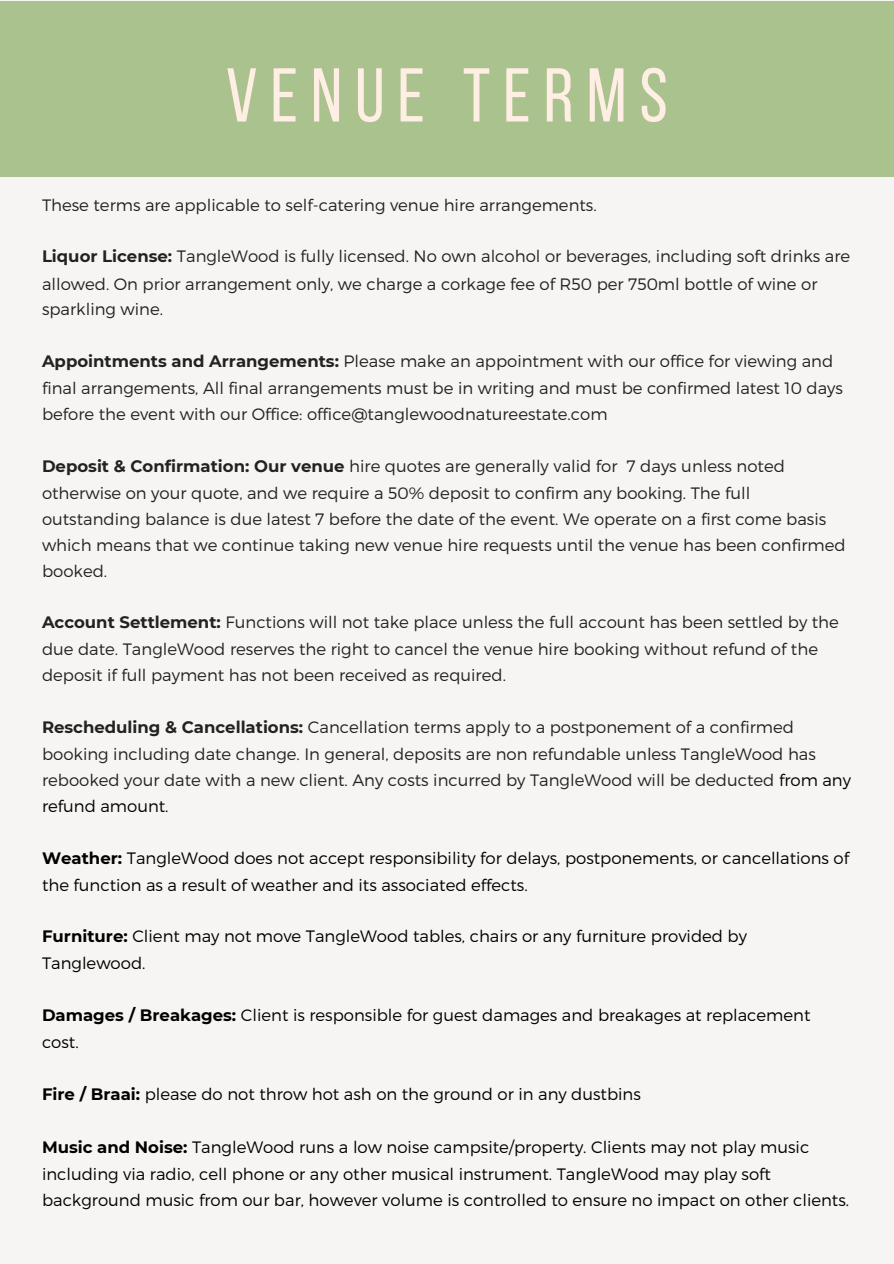
<style>
.page{position:relative;width:894px;height:1264px;background:#fff}
.page>*{position:absolute;margin:0;border:0;box-sizing:border-box;transform-origin:0 0}
.t1{font:76.05px "Bebas Neue";letter-spacing:.17em;color:#ffeee3}
.t2{font:300 16.5px/26.4px "Montserrat";color:#222}
.t3{font:300 16.5px/27px "Montserrat";color:#000}
.s1{font-weight:700}
.s2{color:#000}
</style>
<div class="page">
<div style="left:0;top:0;width:893px;height:1263px;background:#f6f5f3"></div>
<div style="left:0;top:2px;width:893px;height:174px;background:#aac28d"></div>
<p class="t1" style="left:226px;top:64px;width:443px">VENUE TERMS</p>
<p class="t2" style="left:42px;top:191px;width:556px">These terms are applicable to self-catering venue hire arrangements.</p>
<h1 class="t2" style="left:42px;top:242px;width:809px"><span class="s1">Liquor License:</span> TangleWood is fully licensed. No own alcohol or beverages, including soft drinks are allowed. On prior arrangement only, we charge a corkage fee of R50 per 750ml bottle of wine or sparkling wine.</h1>
<p class="t2" style="left:42px;top:347px;width:802px"><span class="s1">Appointments and Arrangements:</span> Please make an appointment with our office for viewing and final arrangements, All final arrangements must be in writing and must be confirmed latest 10 days before the event with our Office: office@tanglewoodnatureestate.com</p>
<p class="t2" style="left:42px;top:452px;width:805px"><span class="s1">Deposit &amp; Confirmation: Our venue</span> hire quotes are generally valid for 7 days unless noted otherwise on your quote, and we require a 50% deposit to confirm any booking. The full outstanding balance is due latest 7 before the date of the event. We operate on a first come basis which means that we continue taking new venue hire requests until the venue has been confirmed booked.</p>
<p class="t2" style="left:42px;top:608px;width:798px"><span class="s1">Account Settlement:</span> Functions will not take place unless the full account has been settled by the due date. TangleWood reserves the right to cancel the venue hire booking without refund of the deposit if full payment has not been received as required.</p>
<p class="t2" style="left:42px;top:713px;width:810px"><span class="s1">Rescheduling &amp; Cancellations:</span> Cancellation terms apply to a postponement of a confirmed booking including date change. In general, deposits are non refundable unless TangleWood has rebooked your date with a new client. Any costs incurred by TangleWood will be deducted <span class="s2">from any refund amount.</span></p>
<p class="t3" style="left:42px;top:843px;width:808px"><span class="s1">Weather:</span> TangleWood does not accept responsibility for delays, postponements, or cancellations of the function as a result of weather and its associated effects.</p>
<p class="t3" style="left:42px;top:922px;width:706px"><span class="s1">Furniture:</span> Client may not move TangleWood tables, chairs or any furniture provided by<br>Tanglewood.</p>
<p class="t3" style="left:42px;top:1000px;width:769px"><span class="s1">Damages / Breakages:</span> Client is responsible for guest damages and breakages at replacement cost.</p>
<p class="t3" style="left:42px;top:1079px;width:600px"><span class="s1">Fire / Braai:</span> please do not throw hot ash on the ground or in any dustbins</p>
<p class="t3" style="left:42px;top:1132px;width:808px;line-height:26.4px"><span class="s1">Music and Noise:</span> TangleWood runs a low noise campsite/property. Clients may not play music including via radio, cell phone or any other musical instrument. TangleWood may play soft background music from our bar, however volume is controlled to ensure no impact on other clients.</p>
</div>
